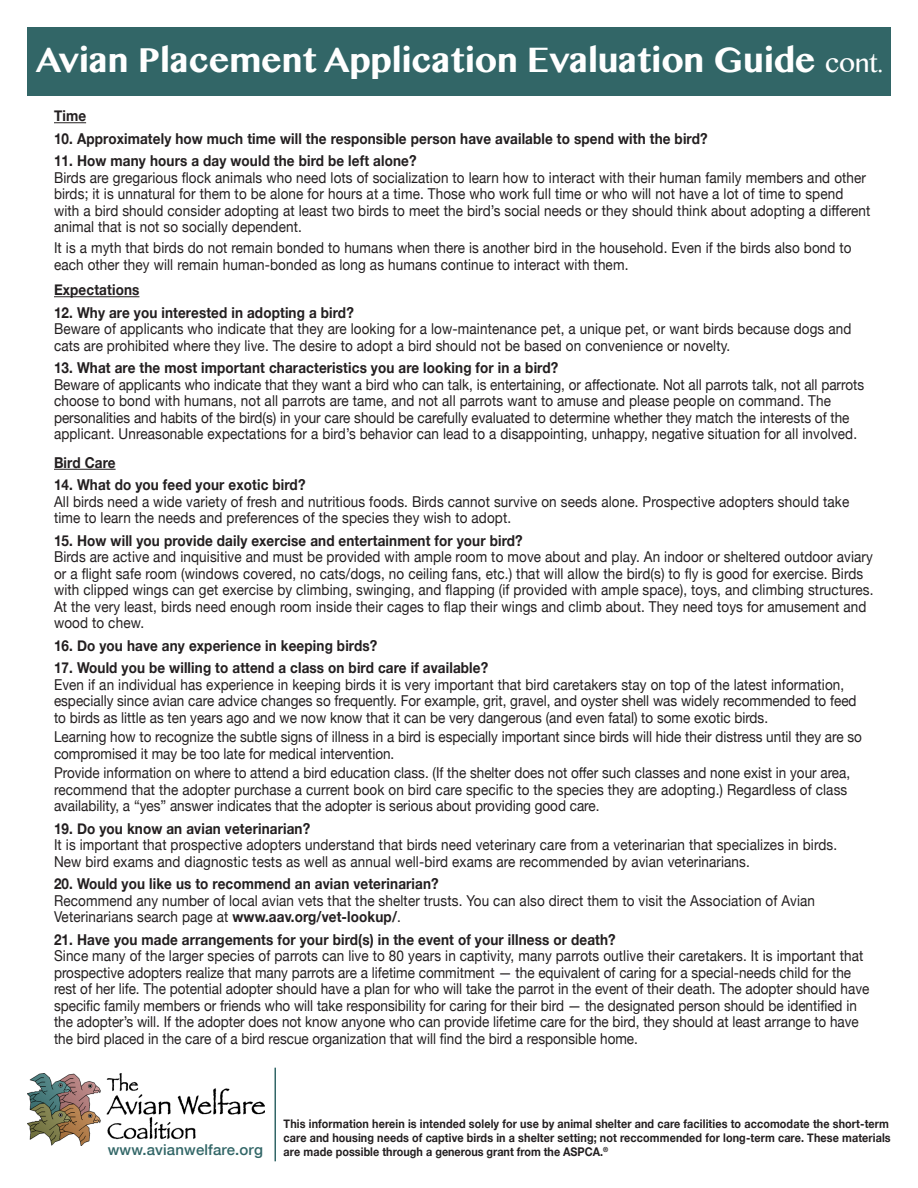
<style>
.page{position:relative;width:918px;height:1188px;background:#fff}
.page>*{position:absolute;margin:0;border:0;box-sizing:border-box;transform-origin:0 0}
.t1{font:700 34.5px "Bangla MN";letter-spacing:-.01em;color:#fff}
.t2{font:15px/16.5px "Helvetica Neue";letter-spacing:.01em;color:#231f20;scale:.9 1}
.t3{font:700 15px "Helvetica Neue";letter-spacing:.01em;color:#231f20;scale:.9 1}
.t4{font:500 15px "Helvetica Neue";letter-spacing:.01em;color:#326667}
.t5{font:700 12px/13.5px "Helvetica Neue";letter-spacing:.01em;color:#231f20;scale:.9 1}
.t6{font:700 7.05px "Helvetica Neue";color:#231f20;scale:.9 1}
.s1{font-weight:400;font-size:25.5px}
.s2{font-weight:700}
</style>
<div class="page">
<div style="left:27px;top:27px;width:864px;height:68px;background:#326667"></div>
<hr style="left:54px;top:122px;width:32px;height:1px;background:#231f20">
<hr style="left:54px;top:296px;width:85px;height:1px;background:#231f20">
<hr style="left:54px;top:469px;width:62px;height:1px;background:#231f20">
<hr style="left:275px;top:1068px;width:1px;height:93px;background:#326667">
<img style="left:27px;top:1073px;width:238px;height:72px">
<p class="t1" style="left:36px;top:37px;width:849px">Avian Placement Application Evaluation Guide <span class="s1">cont.</span></p>
<p class="t3" style="left:54px;top:102px;width:37px">Time</p>
<p class="t3" style="left:54px;top:125px;width:728px">10. Approximately how much time will the responsible person have available to spend with the bird?</p>
<p class="t3" style="left:54px;top:147px;width:404px">11. How many hours a day would the bird be left alone?</p>
<p class="t2" style="left:54px;top:168px;width:909px">Birds are gregarious flock animals who need lots of socialization to learn how to interact with their human family members and other birds; it is unnatural for them to be alone for hours at a time. Those who work full time or who will not have a lot of time to spend with a bird should consider adopting at least two birds to meet the bird’s social needs or they should think about adopting a different animal that is not so socially dependent.</p>
<p class="t2" style="left:54px;top:239px;width:888px">It is a myth that birds do not remain bonded to humans when there is another bird in the household. Even if the birds also bond to each other they will remain human-bonded as long as humans continue to interact with them.</p>
<p class="t3" style="left:54px;top:276px;width:96px">Expectations</p>
<p class="t3" style="left:54px;top:299px;width:335px">12. Why are you interested in adopting a bird?</p>
<p class="t2" style="left:54px;top:320px;width:887px">Beware of applicants who indicate that they are looking for a low-maintenance pet, a unique pet, or want birds because dogs and cats are prohibited where they live. The desire to adopt a bird should not be based on convenience or novelty.</p>
<p class="t3" style="left:54px;top:354px;width:562px">13. What are the most important characteristics you are looking for in a bird?</p>
<p class="t2" style="left:54px;top:375px;width:902px">Beware of applicants who indicate that they want a bird who can talk, is entertaining, or affectionate. Not all parrots talk, not all parrots choose to bond with humans, not all parrots are tame, and not all parrots want to amuse and please people on command. The personalities and habits of the bird(s) in your care should be carefully evaluated to determine whether they match the interests of the applicant. Unreasonable expectations for a bird’s behavior can lead to a disappointing, unhappy, negative situation for all involved.</p>
<p class="t3" style="left:54px;top:449px;width:70px">Bird Care</p>
<p class="t3" style="left:54px;top:471px;width:281px">14. What do you feed your exotic bird?</p>
<p class="t2" style="left:54px;top:492px;width:885px">All birds need a wide variety of fresh and nutritious foods. Birds cannot survive on seeds alone. Prospective adopters should take time to learn the needs and preferences of the species they wish to adopt.</p>
<p class="t3" style="left:54px;top:527px;width:522px">15. How will you provide daily exercise and entertainment for your bird?</p>
<p class="t2" style="left:54px;top:548px;width:912px">Birds are active and inquisitive and must be provided with ample room to move about and play. An indoor or sheltered outdoor aviary or a flight safe room (windows covered, no cats/dogs, no ceiling fans, etc.) that will allow the bird(s) to fly is good for exercise. Birds with clipped wings can get exercise by climbing, swinging, and flapping (if provided with ample space), toys, and climbing structures.<br>At the very least, birds need enough room inside their cages to flap their wings and climb about. They need toys for amusement and wood to chew.</p>
<p class="t3" style="left:54px;top:632px;width:361px">16. Do you have any experience in keeping birds?</p>
<p class="t3" style="left:54px;top:654px;width:484px">17. Would you be willing to attend a class on bird care if available?</p>
<p class="t2" style="left:54px;top:675px;width:893px">Even if an individual has experience in keeping birds it is very important that bird caretakers stay on top of the latest information, especially since avian care advice changes so frequently. For example, grit, gravel, and oyster shell was widely recommended to feed to birds as little as ten years ago and we now know that it can be very dangerous (and even fatal) to some exotic birds.</p>
<p class="t2" style="left:54px;top:728px;width:899px">Learning how to recognize the subtle signs of illness in a bird is especially important since birds will hide their distress until they are so compromised it may be too late for medical intervention.</p>
<p class="t2" style="left:54px;top:764px;width:886px">Provide information on where to attend a bird education class. (If the shelter does not offer such classes and none exist in your area, recommend that the adopter purchase a current book on bird care specific to the species they are adopting.) Regardless of class availability, a “yes” answer indicates that the adopter is serious about providing good care.</p>
<p class="t2" style="left:54px;top:819px;width:872px"><span class="s2">19. Do you know an avian veterinarian?<br></span>It is important that prospective adopters understand that birds need veterinary care from a veterinarian that specializes in birds.<br>New bird exams and diagnostic tests as well as annual well-bird exams are recommended by avian veterinarians.</p>
<p class="t2" style="left:54px;top:875px;width:847px"><span class="s2">20. Would you like us to recommend an avian veterinarian?<br></span>Recommend any number of local avian vets that the shelter trusts. You can also direct them to visit the Association of Avian<br>Veterinarians search page at <span class="s2">www.aav.org/vet-lookup/</span>.</p>
<p class="t3" style="left:54px;top:926px;width:626px">21. Have you made arrangements for your bird(s) in the event of your illness or death?</p>
<p class="t2" style="left:54px;top:947px;width:907px">Since many of the larger species of parrots can live to 80 years in captivity, many parrots outlive their caretakers. It is important that prospective adopters realize that many parrots are a lifetime commitment — the equivalent of caring for a special-needs child for the rest of her life. The potential adopter should have a plan for who will take the parrot in the event of their death. The adopter should have specific family members or friends who will take responsibility for caring for their bird — the designated person should be identified in the adopter’s will. If the adopter does not know anyone who can provide lifetime care for the bird, they should at least arrange to have the bird placed in the care of a bird rescue organization that will find the bird a responsible home.</p>
<p class="t5" style="left:284px;top:1116px;width:674px">This information herein is intended solely for use by animal shelter and care facilities to accomodate the short-term</p>
<p class="t5" style="left:284px;top:1130px;width:676px">care and housing needs of captive birds in a shelter setting; not reccommended for long-term care. These materials are made possible through a generous grant from the ASPCA.</p>
<p class="t4" style="left:108px;top:1137px;width:157px">www.avianwelfare.org</p>
<p class="t6" style="left:603px;top:1143px;width:7px">®</p>
</div>
